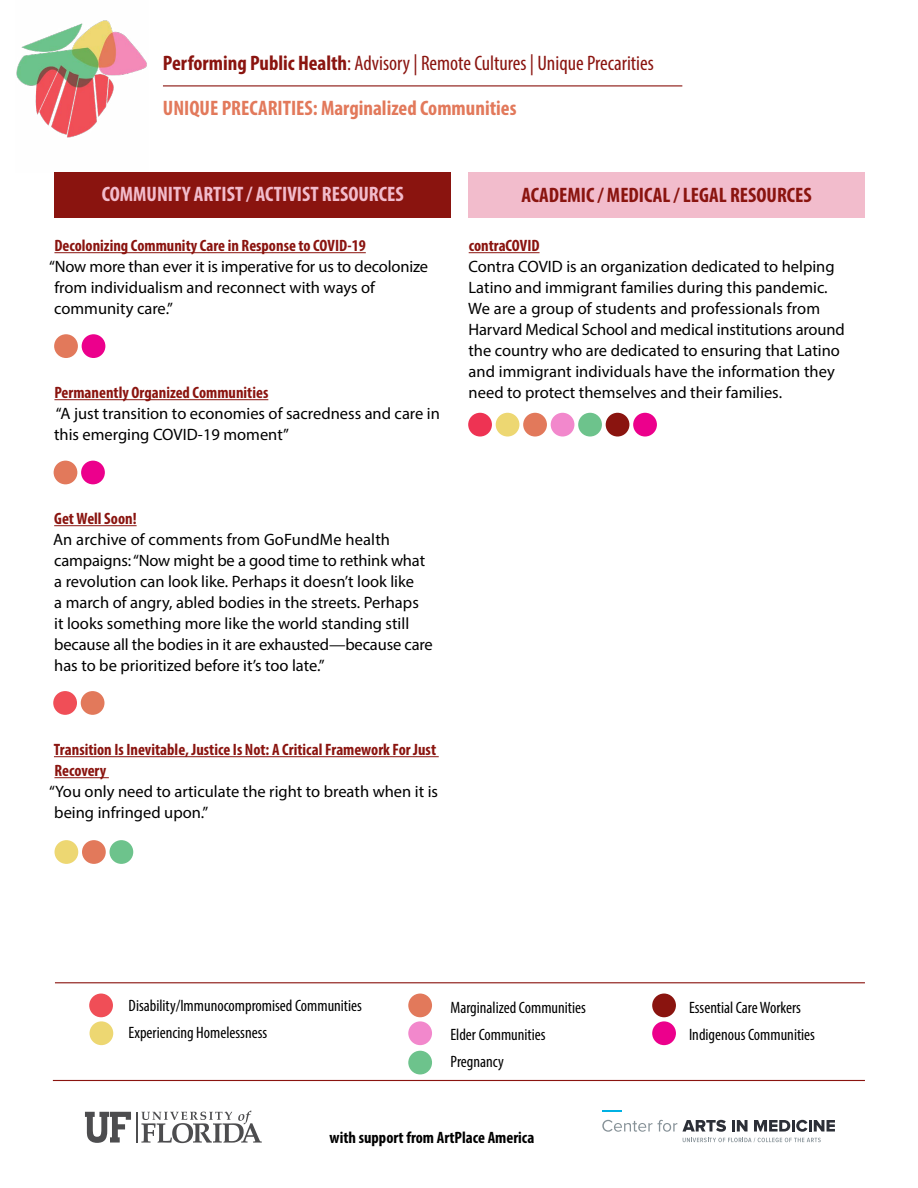
<style>
.page{position:relative;width:918px;height:1188px;background:#fff}
.page>*{position:absolute;margin:0;border:0;box-sizing:border-box;transform-origin:0 0}
.t1{font:condensed 21px/45px "Myriad Pro";color:#8a140f}
.t2{font:700 condensed 21px "Myriad Pro";color:#f2bccc}
.t3{font:700 condensed 21px "Myriad Pro";color:#8a140f}
.t4{font:16.5px/21px "Myriad Pro";color:#000}
.t5{font:700 condensed 16.5px/21px "Myriad Pro";color:#8a140f}
.t6{font:condensed 16.5px/27px "Myriad Pro";color:#000}
.t7{font:700 condensed 16.5px "Myriad Pro";color:#000}
.s1{font-weight:700}
.s2{font-weight:700;color:#e2795b}
</style>
<div class="page">
<hr style="left:54px;top:252px;width:312px;height:1px;background:#8a140f">
<hr style="left:54px;top:399px;width:214px;height:1px;background:#8a140f">
<hr style="left:54px;top:525px;width:83px;height:1px;background:#8a140f">
<hr style="left:54px;top:756px;width:385px;height:1px;background:#8a140f">
<hr style="left:54px;top:777px;width:55px;height:1px;background:#8a140f">
<hr style="left:469px;top:252px;width:71px;height:1px;background:#8a140f">
<div style="left:55px;top:172px;width:396px;height:45px;background:#8a140f"></div>
<div style="left:468px;top:172px;width:397px;height:46px;background:#f2bccc"></div>
<hr style="left:163px;top:85px;width:519px;height:1px;background:#8a140f">
<hr style="left:136px;top:1112px;width:1px;height:31px;background:#4d4d4f">
<svg style="left:141px;top:1111px;width:121px;height:32px"></svg>
<svg style="left:85px;top:1112px;width:46px;height:31px"></svg>
<svg style="left:602px;top:1120px;width:50px;height:12px"></svg>
<svg style="left:658px;top:1120px;width:68px;height:12px"></svg>
<svg style="left:732px;top:1120px;width:16px;height:12px"></svg>
<svg style="left:754px;top:1120px;width:81px;height:12px"></svg>
<svg style="left:603px;top:1111px;width:19px;height:1px"></svg>
<svg style="left:683px;top:1138px;width:138px;height:4px"></svg>
<hr style="left:55px;top:982px;width:810px;height:1px;background:#8a140f">
<hr style="left:53px;top:1080px;width:812px;height:1px;background:#8a140f">
<div style="left:89px;top:994px;width:24px;height:23px;background:#f04e57;border-radius:50%"></div>
<div style="left:652px;top:1021px;width:24px;height:24px;background:#ec008c;border-radius:50%"></div>
<div style="left:408px;top:1021px;width:24px;height:24px;background:#f288cc;border-radius:50%"></div>
<div style="left:408px;top:994px;width:24px;height:23px;background:#e2795b;border-radius:50%"></div>
<div style="left:652px;top:994px;width:24px;height:23px;background:#8a140f;border-radius:50%"></div>
<div style="left:408px;top:1051px;width:24px;height:23px;background:#6dc38c;border-radius:50%"></div>
<div style="left:90px;top:1021px;width:23px;height:24px;background:#edd772;border-radius:50%"></div>
<img style="left:16px;top:20px;width:131px;height:118px">
<div style="left:81px;top:461px;width:24px;height:23px;background:#ec008c;border-radius:50%"></div>
<div style="left:54px;top:461px;width:23px;height:23px;background:#e2795b;border-radius:50%"></div>
<div style="left:81px;top:691px;width:24px;height:24px;background:#e2795b;border-radius:50%"></div>
<div style="left:53px;top:691px;width:24px;height:24px;background:#f04e57;border-radius:50%"></div>
<div style="left:633px;top:413px;width:24px;height:24px;background:#ec008c;border-radius:50%"></div>
<div style="left:523px;top:413px;width:24px;height:24px;background:#e2795b;border-radius:50%"></div>
<div style="left:496px;top:413px;width:23px;height:24px;background:#edd772;border-radius:50%"></div>
<div style="left:468px;top:413px;width:24px;height:24px;background:#ee3353;border-radius:50%"></div>
<div style="left:606px;top:413px;width:23px;height:24px;background:#8a140f;border-radius:50%"></div>
<div style="left:578px;top:413px;width:24px;height:24px;background:#6dc38c;border-radius:50%"></div>
<div style="left:551px;top:413px;width:23px;height:24px;background:#f288cc;border-radius:50%"></div>
<div style="left:110px;top:840px;width:23px;height:24px;background:#6dc38c;border-radius:50%"></div>
<div style="left:82px;top:840px;width:24px;height:24px;background:#e2795b;border-radius:50%"></div>
<div style="left:55px;top:840px;width:23px;height:24px;background:#edd772;border-radius:50%"></div>
<div style="left:82px;top:334px;width:23px;height:24px;background:#ec008c;border-radius:50%"></div>
<div style="left:54px;top:334px;width:24px;height:24px;background:#e2795b;border-radius:50%"></div>
<p class="t1" style="left:163px;top:40px;width:492px"><span class="s1">Performing Public Health</span>: Advisory | Remote Cultures | Unique Precarities<br><span class="s2">UNIQUE PRECARITIES: Marginalized Communities</span></p>
<p class="t2" style="left:102px;top:181px;width:303px">COMMUNITY ARTIST / ACTIVIST RESOURCES</p>
<p class="t3" style="left:521px;top:182px;width:292px">ACADEMIC / MEDICAL / LEGAL RESOURCES</p>
<p class="t5" style="left:54px;top:235px;width:313px">Decolonizing Community Care in Response to COVID-19</p>
<p class="t4" style="left:54px;top:256px;width:375px;text-indent:-5px">“Now more than ever it is imperative for us to decolonize from individualism and reconnect with ways of community care.”</p>
<p class="t5" style="left:54px;top:382px;width:215px">Permanently Organized Communities</p>
<p class="t4" style="left:54px;top:403px;width:387px">“A just transition to economies of sacredness and care in this emerging COVID-19 moment”</p>
<p class="t5" style="left:54px;top:508px;width:84px">Get Well Soon!</p>
<p class="t4" style="left:53px;top:529px;width:381px">An archive of comments from GoFundMe health campaigns: “Now might be a good time to rethink what a revolution can look like. Perhaps it doesn’t look like<br>a march of angry, abled bodies in the streets. Perhaps<br>it looks something more like the world standing still because all the bodies in it are exhausted—because care has to be prioritized before it’s too late.”</p>
<p class="t5" style="left:54px;top:739px;width:384px">Transition Is Inevitable, Justice Is Not: A Critical Framework For Just<br>Recovery</p>
<p class="t4" style="left:54px;top:781px;width:385px;text-indent:-5px">“You only need to articulate the right to breath when it is being infringed upon.”</p>
<p class="t5" style="left:469px;top:235px;width:72px">contraCOVID</p>
<p class="t4" style="left:468px;top:256px;width:378px">Contra COVID is an organization dedicated to helping Latino and immigrant families during this pandemic.<br>We are a group of students and professionals from Harvard Medical School and medical institutions around the country who are dedicated to ensuring that Latino and immigrant individuals have the information they need to protect themselves and their families.</p>
<p class="t6" style="left:129px;top:992px;width:235px">Disability/Immunocompromised Communities<br>Experiencing Homelessness</p>
<p class="t6" style="left:451px;top:994px;width:137px">Marginalized Communities<br>Elder Communities<br>Pregnancy</p>
<p class="t7" style="left:330px;top:1127px;width:206px">with support from ArtPlace America</p>
<p class="t6" style="left:689px;top:993px;width:128px">Essential Care Workers<br>Indigenous Communities</p>
</div>
